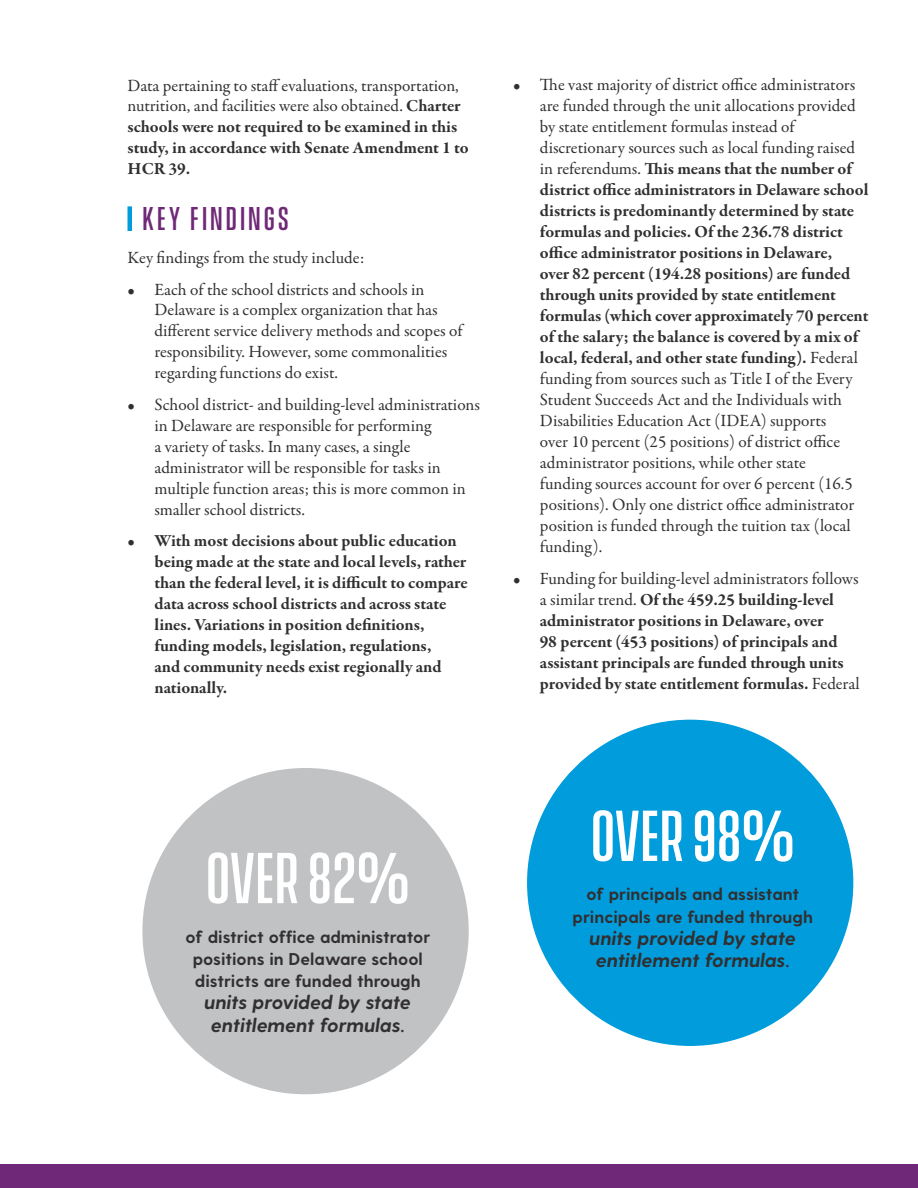
<style>
.page{position:relative;width:918px;height:1188px;background:#fff}
.page>*{position:absolute;margin:0;border:0;box-sizing:border-box;transform-origin:0 0}
.t1{font:500 65.55px "Vanguard CF";color:#fff}
.t2{font:500 30px "Vanguard CF";letter-spacing:.1em;color:#6f2877}
.t3{font:italic 700 19.5px/22.4px "Greycliff CF";color:#312f30;text-align:center}
.t4{font:17.25px/21px "Garamond Premr Pro";color:#312f30}
.t5{font:700 17.25px/21px "Garamond Premr Pro";letter-spacing:-.005em;color:#312f30}
.t6{font:700 17.1px/22.4px "Greycliff CF";color:#312f30;text-align:center}
.s1{font-weight:400}
.s2{font-weight:700}
.s3{font-style:normal;font-size:17.1px}
</style>
<div class="page">
<hr style="left:128px;top:206px;width:4px;height:25px;background:#019cdc">
<div style="left:142px;top:768px;width:327px;height:326px;background:#c1c2c4;border-radius:50%"></div>
<div style="left:0;top:1164px;width:918px;height:24px;background:#6f2877"></div>
<div style="left:527px;top:720px;width:326px;height:326px;background:#019cdc;border-radius:50%"></div>
<p class="t5" style="left:128px;top:75px;width:343px"><span class="s1">Data pertaining to staff evaluations, transportation, nutrition, and facilities were also obtained.</span> Charter schools were not required to be examined in this study, in accordance with Senate Amendment 1 to HCR 39.</p>
<h2 class="t2" style="left:142px;top:202px;width:148px">KEY FINDINGS</h2>
<p class="t4" style="left:128px;top:248px;width:239px">Key findings from the study include:</p>
<p class="t4" style="left:154px;top:279px;width:309px;text-indent:-27px">• Each of the school districts and schools in Delaware is a complex organization that has different service delivery methods and scopes of responsibility. However, some commonalities regarding functions do exist.</p>
<p class="t4" style="left:154px;top:394px;width:327px;text-indent:-27px">• School district- and building-level administrations in Delaware are responsible for performing<br>a variety of tasks. In many cases, a single administrator will be responsible for tasks in multiple function areas; this is more common in smaller school districts.</p>
<p class="t5" style="left:154px;top:531px;width:315px;text-indent:-27px"><span class="s1">•</span> With most decisions about public education being made at the state and local levels, rather than the federal level, it is difficult to compare data across school districts and across state lines. Variations in position definitions, funding models, legislation, regulations,<br>and community needs exist regionally and nationally.</p>
<p class="t4" style="left:540px;top:75px;width:330px;text-indent:-27px">• The vast majority of district office administrators are funded through the unit allocations provided by state entitlement formulas instead of discretionary sources such as local funding raised in referendums. <span class="s2">This means that the number of district office administrators in Delaware school districts is predominantly determined by state formulas and policies. Of the 236.78 district office administrator positions in Delaware,<br>over 82 percent (194.28 positions) are funded through units provided by state entitlement formulas (which cover approximately 70 percent of the salary; the balance is covered by a mix of local, federal, and other state funding).</span> Federal funding from sources such as Title I of the Every Student Succeeds Act and the Individuals with Disabilities Education Act (IDEA) supports<br>over 10 percent (25 positions) of district office administrator positions, while other state<br>funding sources account for over 6 percent (16.5 positions). Only one district office administrator position is funded through the tuition tax (local funding).</p>
<p class="t5" style="left:540px;top:568px;width:321px;text-indent:-27px"><span class="s1">• Funding for building-level administrators follows a similar trend.</span> Of the 459.25 building-level administrator positions in Delaware, over<br>98 percent (453 positions) of principals and assistant principals are funded through units provided by state entitlement formulas. <span class="s1">Federal</span></p>
<h1 class="t1" style="left:206px;top:841px;width:206px">OVER 82%</h1>
<p class="t6" style="left:186px;top:926px;width:246px">of district office administrator positions in Delaware school districts are funded through</p>
<p class="t3" style="left:205px;top:992px;width:208px">units provided by state entitlement formulas<span class="s3">.</span></p>
<h1 class="t1" style="left:591px;top:799px;width:206px">OVER 98%</h1>
<p class="t6" style="left:573px;top:884px;width:242px">of principals and assistant principals are funded through</p>
<p class="t3" style="left:590px;top:927px;width:208px">units provided by state entitlement formulas<span class="s3">.</span></p>
</div>
